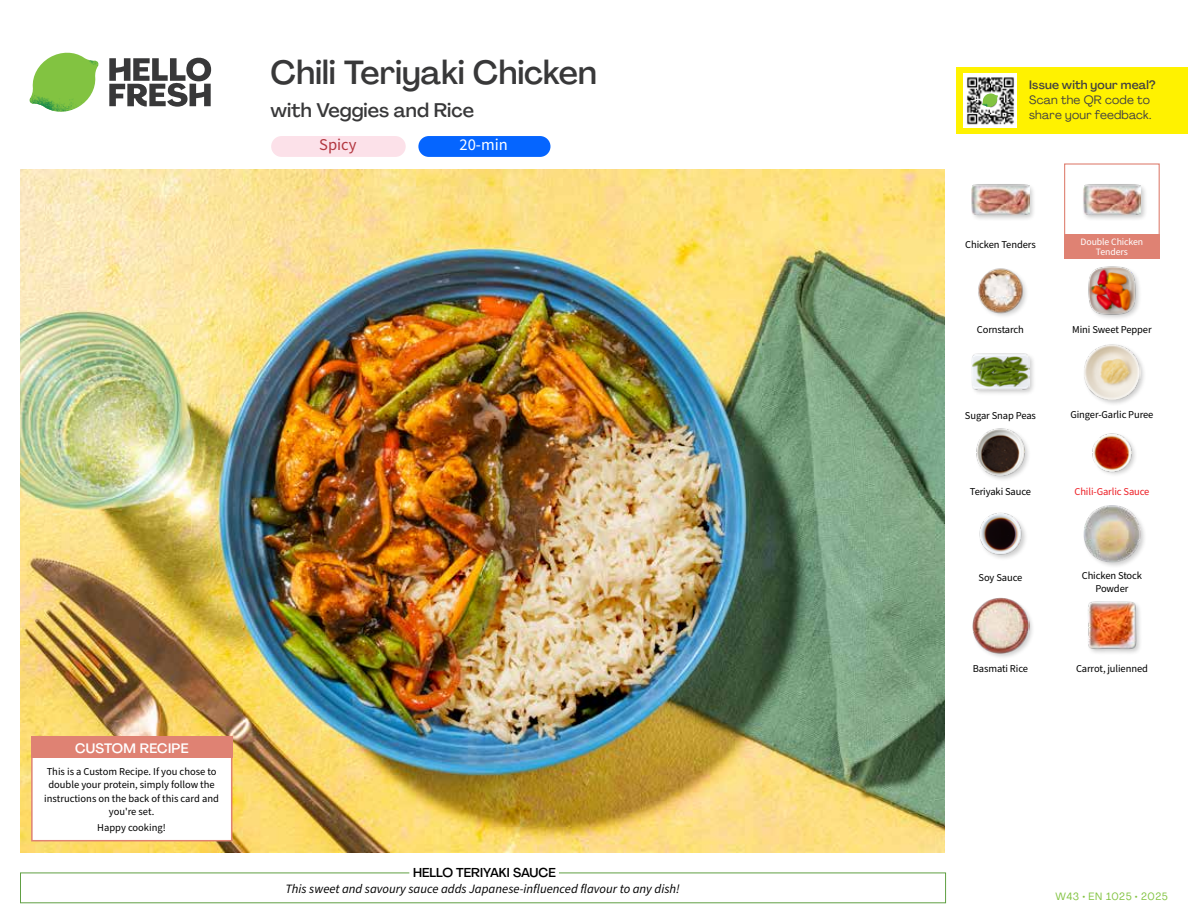
<style>
.page{position:relative;width:1188px;height:918px;background:#fff}
.page>*{position:absolute;margin:0;border:0;box-sizing:border-box;transform-origin:0 0}
.t1{font:500 33px "Agrandir";color:#383839}
.t2{font:500 19.5px "Agrandir";color:#383839}
.t3{font:16.5px "Source Sans Pro";color:#fff}
.t4{font:16.5px "Source Sans Pro";color:#b33841}
.t5{font:500 13.5px "Agrandir";letter-spacing:.02em;color:#fff}
.t6{font:italic 12.75px "Source Sans Pro";color:#000}
.t7{font:500 12.75px "Agrandir";color:#000}
.t8{font:12px/15px "Agrandir";letter-spacing:.02em;color:#414042}
.t9{font:500 12px "Agrandir";letter-spacing:.02em;color:#414042}
.t10{font:10.5px/13.5px "Source Sans Pro";letter-spacing:-.01em;color:#000;text-align:center}
.t11{font:10.5px "Source Sans Pro";letter-spacing:-.01em;color:#ed1d24}
.t12{font:10.5px "Agrandir";letter-spacing:.05em;color:#82c341}
.t13{font:9.75px/10.5px "Source Sans Pro";letter-spacing:-.01em;color:#fff;text-align:center}
</style>
<div class="page">
<svg style="left:109px;top:57px;width:102px;height:50px"></svg>
<svg style="left:34px;top:53px;width:62px;height:40px"></svg>
<img style="left:67px;top:53px;width:32px;height:26px">
<img style="left:33px;top:75px;width:59px;height:11px">
<img style="left:29px;top:79px;width:61px;height:33px">
<img style="left:65px;top:86px;width:27px;height:25px">
<div style="left:20px;top:873px;width:926px;height:30px;border:1px solid #609f43"></div>
<div style="left:409px;top:865px;width:150px;height:15px;background:#fff"></div>
<img style="left:21px;top:170px;width:924px;height:682px">
<div style="left:972px;top:597px;width:63px;height:63px;background:#000;opacity:.2"></div>
<img style="left:972px;top:597px;width:57px;height:57px">
<div style="left:1082px;top:504px;width:65px;height:65px;background:#000;opacity:.2"></div>
<img style="left:1083px;top:505px;width:58px;height:57px">
<img style="left:979px;top:512px;width:47px;height:47px">
<img style="left:1092px;top:433px;width:43px;height:42px">
<img style="left:976px;top:428px;width:53px;height:52px">
<div style="left:1082px;top:343px;width:65px;height:64px;background:#000;opacity:.2"></div>
<img style="left:1083px;top:343px;width:58px;height:58px">
<div style="left:971px;top:352px;width:65px;height:44px;background:#000;opacity:.2"></div>
<img style="left:972px;top:352px;width:57px;height:44px">
<img style="left:1088px;top:266px;width:52px;height:53px">
<img style="left:978px;top:268px;width:49px;height:48px">
<div style="left:1082px;top:183px;width:66px;height:38px;background:#000;opacity:.2"></div>
<img style="left:1083px;top:183px;width:58px;height:38px">
<div style="left:970px;top:183px;width:66px;height:38px;background:#000;opacity:.2"></div>
<img style="left:972px;top:183px;width:57px;height:38px">
<div style="left:418px;top:136px;width:132px;height:21px;background:#0565ff;border-radius:10px"></div>
<div style="left:271px;top:136px;width:135px;height:21px;background:#fce1e9;border-radius:10px"></div>
<div style="left:1087px;top:600px;width:56px;height:55px;background:#f7f7f7"></div>
<img style="left:1088px;top:601px;width:51px;height:51px">
<div style="left:1064px;top:163px;width:96px;height:73px;border:1px solid #df8273"></div>
<div style="left:1064px;top:234px;width:96px;height:25px;background:#df8273"></div>
<div style="left:31px;top:737px;width:201px;height:104px;background:#fff;border:2px solid #df8273"></div>
<div style="left:31px;top:737px;width:202px;height:21px;background:#df8273"></div>
<div style="left:956px;top:67px;width:232px;height:67px;background:#fff200"></div>
<img style="left:964px;top:74px;width:52px;height:54px">
<svg style="left:982px;top:93px;width:16px;height:14px"></svg>
<h1 class="t1" style="left:271px;top:52px;width:328px">Chili Teriyaki Chicken</h1>
<h2 class="t2" style="left:271px;top:98px;width:205px">with Veggies and Rice</h2>
<h3 class="t4" style="left:319px;top:134px;width:39px">Spicy</h3>
<h3 class="t3" style="left:460px;top:134px;width:50px">20-min</h3>
<p class="t5" style="left:75px;top:739px;width:115px">CUSTOM RECIPE</p>
<p class="t10" style="left:44px;top:765px;width:176px">This is a Custom Recipe. If you chose to double your protein, simply follow the instructions on the back of this card and you're set.</p>
<p class="t10" style="left:97px;top:821px;width:70px">Happy cooking!</p>
<p class="t7" style="left:413px;top:864px;width:144px">HELLO TERIYAKI SAUCE</p>
<p class="t6" style="left:285px;top:880px;width:396px">This sweet and savoury sauce adds Japanese-influenced flavour to any dish!</p>
<p class="t9" style="left:1029px;top:77px;width:128px">Issue with your meal?</p>
<p class="t8" style="left:1029px;top:92px;width:124px">Scan the QR code to share your feedback.</p>
<p class="t10" style="left:965px;top:238px;width:72px">Chicken Tenders</p>
<p class="t13" style="left:1081px;top:236px;width:64px">Double Chicken<br>Tenders</p>
<p class="t10" style="left:977px;top:323px;width:49px">Cornstarch</p>
<p class="t10" style="left:1072px;top:323px;width:81px">Mini Sweet Pepper</p>
<p class="t10" style="left:965px;top:409px;width:72px">Sugar Snap Peas</p>
<p class="t10" style="left:1070px;top:409px;width:85px">Ginger-Garlic Puree</p>
<p class="t10" style="left:970px;top:485px;width:63px">Teriyaki Sauce</p>
<p class="t11" style="left:1074px;top:485px;width:76px">Chili-Garlic Sauce</p>
<p class="t10" style="left:979px;top:571px;width:45px">Soy Sauce</p>
<p class="t10" style="left:1082px;top:569px;width:62px">Chicken Stock<br>Powder</p>
<p class="t10" style="left:973px;top:662px;width:57px">Basmati Rice</p>
<p class="t10" style="left:1076px;top:662px;width:73px">Carrot, julienned</p>
<p class="t12" style="left:1055px;top:890px;width:114px">W43 • EN 1025 • 2025</p>
</div>
